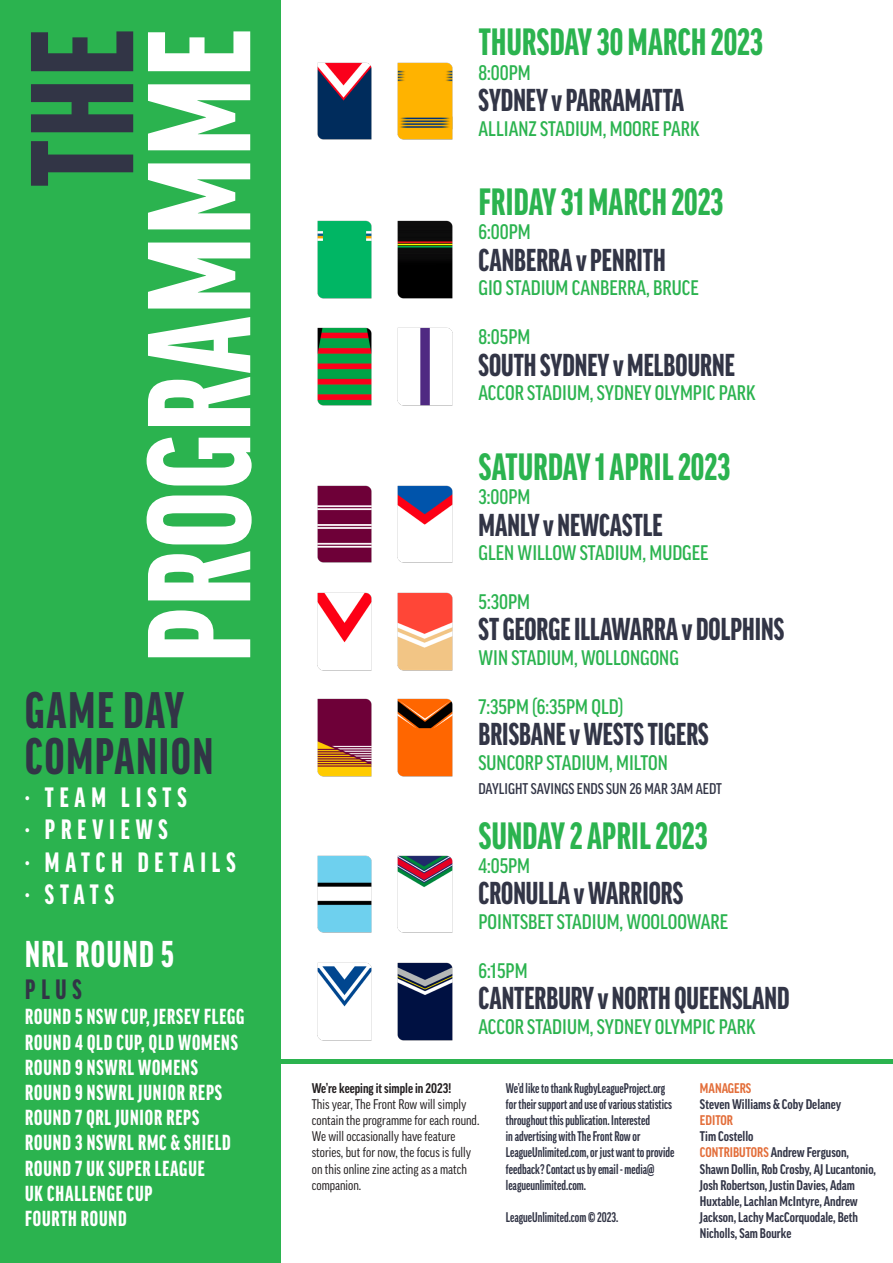
<style>
.page{position:relative;width:893px;height:1263px;background:#fff}
.page>*{position:absolute;margin:0;border:0;box-sizing:border-box;transform-origin:0 0}
.t1{font:900 extra-condensed 141px "Good Pro";letter-spacing:.02em;color:#fff}
.t2{font:900 extra-condensed 141px "Good Pro";color:#323546}
.t3{font:900 extra-condensed 49.5px/46.5px "Good Pro";letter-spacing:.04em;color:#323546}
.t4{font:900 extra-condensed 36.6px "Good Pro";letter-spacing:.01em;color:#2bb34f}
.t5{font:900 extra-condensed 36px "Good Pro";letter-spacing:.04em;color:#fff}
.t6{font:900 extra-condensed 30.45px "Good Pro";color:#323546}
.t7{font:900 extra-condensed 27px "Good Pro";letter-spacing:.22em;color:#fff}
.t8{font:900 extra-condensed 27px "Good Pro";color:#323546}
.t9{font:900 extra-condensed 21px "Good Pro";letter-spacing:.04em;color:#fff}
.t10{font:500 condensed 20.4px "Good Pro";color:#2bb34f}
.t11{font:500 condensed 15px "Good Pro";color:#323546}
.t12{font:700 extra-condensed 13.5px/16.2px "Good Pro";color:#323546}
.t13{font:700 condensed 13.5px/16.2px "Good Pro";color:#323546}
.t14{font:13.5px/16.2px "Good Pro Cond News";color:#231f20}
.t15{font:700 condensed 13.5px "Good Pro";color:#231f20}
.t16{font:700 condensed 13.5px "Good Pro";color:#e36e3a}
.s1{color:#e36e3a}
</style>
<div class="page">
<div style="left:0;top:0;width:281px;height:1263px;background:#2bb34f"></div>
<img style="left:317px;top:62px;width:55px;height:78px">
<img style="left:397px;top:62px;width:56px;height:78px">
<img style="left:317px;top:220px;width:55px;height:79px">
<img style="left:397px;top:220px;width:56px;height:79px">
<img style="left:317px;top:327px;width:55px;height:79px">
<img style="left:397px;top:327px;width:56px;height:79px">
<img style="left:317px;top:485px;width:55px;height:78px">
<img style="left:397px;top:485px;width:56px;height:78px">
<img style="left:317px;top:592px;width:55px;height:79px">
<img style="left:397px;top:592px;width:56px;height:79px">
<img style="left:317px;top:855px;width:55px;height:78px">
<img style="left:397px;top:855px;width:56px;height:78px">
<img style="left:317px;top:962px;width:55px;height:79px">
<img style="left:397px;top:962px;width:56px;height:79px">
<img style="left:317px;top:698px;width:55px;height:79px">
<img style="left:397px;top:698px;width:56px;height:79px">
<hr style="left:281px;top:1059px;width:612px;height:4px;background:#2bb34f">
<p class="t2" style="left:5px;top:187px;width:159px;rotate:-90deg">THE</p>
<p class="t1" style="left:122px;top:662px;width:634px;rotate:-90deg">PROGRAMMME</p>
<p class="t4" style="left:479px;top:22px;width:286px">THURSDAY 30 MARCH 2023</p>
<p class="t10" style="left:479px;top:61px;width:54px">8:00PM</p>
<p class="t6" style="left:479px;top:83px;width:207px">SYDNEY v PARRAMATTA</p>
<p class="t10" style="left:479px;top:117px;width:223px">ALLIANZ STADIUM, MOORE PARK</p>
<p class="t4" style="left:479px;top:182px;width:246px">FRIDAY 31 MARCH 2023</p>
<p class="t10" style="left:479px;top:221px;width:54px">6:00PM</p>
<p class="t6" style="left:479px;top:243px;width:189px">CANBERRA v PENRITH</p>
<p class="t10" style="left:479px;top:277px;width:222px">GIO STADIUM CANBERRA, BRUCE</p>
<p class="t10" style="left:479px;top:325px;width:53px">8:05PM</p>
<p class="t6" style="left:479px;top:348px;width:258px">SOUTH SYDNEY v MELBOURNE</p>
<p class="t10" style="left:479px;top:381px;width:279px">ACCOR STADIUM, SYDNEY OLYMPIC PARK</p>
<p class="t4" style="left:479px;top:446px;width:253px">SATURDAY 1 APRIL 2023</p>
<p class="t10" style="left:479px;top:485px;width:53px">3:00PM</p>
<p class="t6" style="left:479px;top:508px;width:186px">MANLY v NEWCASTLE</p>
<p class="t10" style="left:479px;top:541px;width:231px">GLEN WILLOW STADIUM, MUDGEE</p>
<p class="t10" style="left:479px;top:590px;width:53px">5:30PM</p>
<p class="t6" style="left:479px;top:612px;width:307px">ST GEORGE ILLAWARRA v DOLPHINS</p>
<p class="t10" style="left:479px;top:646px;width:202px">WIN STADIUM, WOLLONGONG</p>
<p class="t10" style="left:479px;top:695px;width:146px">7:35PM (6:35PM QLD)</p>
<p class="t6" style="left:479px;top:717px;width:232px">BRISBANE v WESTS TIGERS</p>
<p class="t10" style="left:479px;top:751px;width:191px">SUNCORP STADIUM, MILTON</p>
<p class="t11" style="left:479px;top:780px;width:245px">DAYLIGHT SAVINGS ENDS SUN 26 MAR 3AM AEDT</p>
<p class="t4" style="left:479px;top:815px;width:230px">SUNDAY 2 APRIL 2023</p>
<p class="t10" style="left:479px;top:854px;width:53px">4:05PM</p>
<p class="t6" style="left:479px;top:877px;width:206px">CRONULLA v WARRIORS</p>
<p class="t10" style="left:479px;top:910px;width:251px">POINTSBET STADIUM, WOOLOOWARE</p>
<p class="t10" style="left:479px;top:959px;width:50px">6:15PM</p>
<p class="t6" style="left:479px;top:981px;width:313px">CANTERBURY v NORTH QUEENSLAND</p>
<p class="t10" style="left:479px;top:1015px;width:279px">ACCOR STADIUM, SYDNEY OLYMPIC PARK</p>
<p class="t3" style="left:25px;top:687px;width:190px">GAME DAY<br>COMPANION</p>
<p class="t7" style="left:25px;top:782px;width:163px">· TEAM LISTS</p>
<p class="t7" style="left:25px;top:814px;width:144px">· PREVIEWS</p>
<p class="t7" style="left:25px;top:847px;width:212px">· MATCH DETAILS</p>
<p class="t7" style="left:25px;top:879px;width:90px">· STATS</p>
<p class="t5" style="left:25px;top:934px;width:150px">NRL ROUND 5</p>
<p class="t8" style="left:25px;top:974px;width:58px">PLUS</p>
<p class="t9" style="left:25px;top:1005px;width:221px">ROUND 5 NSW CUP, JERSEY FLEGG</p>
<p class="t9" style="left:25px;top:1030px;width:214px">ROUND 4 QLD CUP, QLD WOMENS</p>
<p class="t9" style="left:25px;top:1055px;width:174px">ROUND 9 NSWRL WOMENS</p>
<p class="t9" style="left:25px;top:1081px;width:198px">ROUND 9 NSWRL JUNIOR REPS</p>
<p class="t9" style="left:25px;top:1106px;width:176px">ROUND 7 QRL JUNIOR REPS</p>
<p class="t9" style="left:25px;top:1131px;width:207px">ROUND 3 NSWRL RMC &amp; SHIELD</p>
<p class="t9" style="left:25px;top:1156px;width:181px">ROUND 7 UK SUPER LEAGUE</p>
<p class="t9" style="left:25px;top:1181px;width:129px">UK CHALLENGE CUP</p>
<p class="t9" style="left:25px;top:1207px;width:103px">FOURTH ROUND</p>
<p class="t15" style="left:312px;top:1080px;width:141px">We’re keeping it simple in 2023!</p>
<p class="t14" style="left:312px;top:1096px;width:169px">This year, The Front Row will simply contain the programme for each round.<br>We will occasionally have feature stories, but for now, the focus is fully on this online zine acting as a match companion.</p>
<p class="t12" style="left:506px;top:1080px;width:170px">We’d like to thank RugbyLeagueProject.org for their support and use of various statistics throughout this publication. Interested<br>in advertising with The Front Row or LeagueUnlimited.com, or just want to provide feedback? Contact us by email - media@ leagueunlimited.com.</p>
<p class="t12" style="left:506px;top:1209px;width:114px">LeagueUnlimited.com © 2023.</p>
<p class="t16" style="left:700px;top:1080px;width:53px">MANAGERS</p>
<p class="t13" style="left:700px;top:1096px;width:143px">Steven Williams &amp; Coby Delaney</p>
<p class="t16" style="left:700px;top:1113px;width:35px">EDITOR</p>
<p class="t13" style="left:700px;top:1128px;width:55px">Tim Costello</p>
<p class="t13" style="left:700px;top:1144px;width:178px"><span class="s1">CONTRIBUTORS</span> Andrew Ferguson, Shawn Dollin, Rob Crosby, AJ Lucantonio, Josh Robertson, Justin Davies, Adam Huxtable, Lachlan McIntyre, Andrew Jackson, Lachy MacCorquodale, Beth Nicholls, Sam Bourke</p>
</div>
